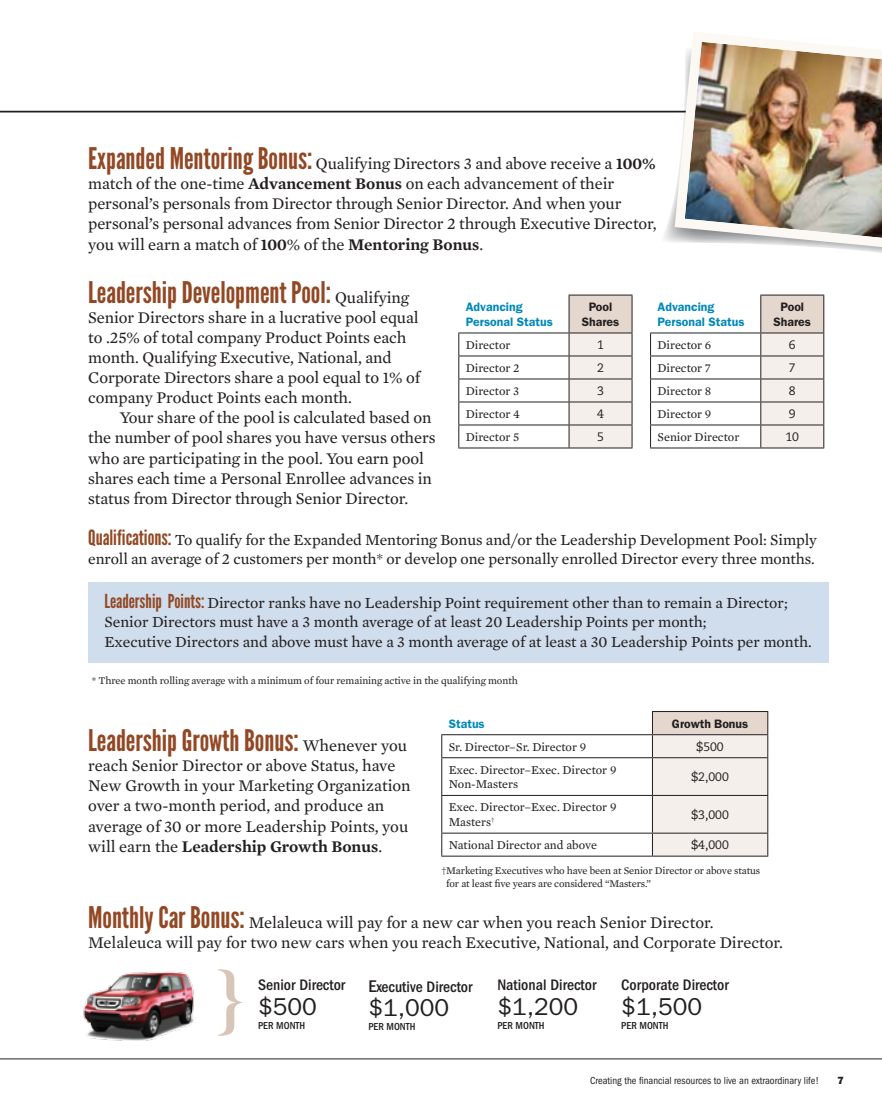
<style>
.page{position:relative;width:882px;height:1103px;background:#fff}
.page>*{position:absolute;margin:0;border:0;box-sizing:border-box;transform-origin:0 0}
.t1{font:29.75px "League Gothic";color:#924824}
.t2{font:24.5px "Franklin Gothic";color:#231f20}
.t3{font:16.62px/20.1px "Mercury Text G2";letter-spacing:-.005em;color:#231f20}
.t4{font:15.75px/19.2px "Mercury Text G2";letter-spacing:-.005em;color:#231f20}
.t5{font:500 condensed 15.75px "Franklin Gothic";color:#231f20}
.t6{font:12.25px/14.7px "Mercury Text G2";color:#231f20}
.t7{font:600 12.25px/14.7px "Franklin Gothic";color:#0088ba}
.t8{font:12.25px "Caecilia";color:#231f20}
.t9{font:600 12.25px/14.7px "Franklin Gothic";color:#231f20;text-align:center}
.t10{font:10.5px/12.6px "Mercury Text G2";letter-spacing:-.01em;color:#231f20}
.t11{font:condensed 10.5px "Franklin Gothic";color:#231f20}
.t12{font:500 condensed 10.5px "Franklin Gothic";color:#231f20}
.t13{font:800 10.5px "Franklin Gothic";color:#231f20}
.s1{font-family:"League Gothic";font-size:29.75px;color:#924824}
.s2{font-weight:600}
.s3{font-family:"Mercury Text G2";font-size:16.62px;color:#231f20}
.s4{font-family:"League Gothic";font-size:21px;color:#924824}
.s5{font-family:"League Gothic";font-size:19.25px;color:#924824}
.s6{font-size:17.5px}
</style>
<div class="page">
<hr style="left:0;top:1058px;width:882px;height:1px;background:#231f20">
<div style="left:88px;top:581px;width:741px;height:81px;background:#d0ddec"></div>
<svg style="left:218px;top:969px;width:25px;height:66px"></svg>
<div style="left:569px;top:295px;width:63px;height:38px;background:#e4d7cd"></div>
<hr style="left:569px;top:295px;width:63px;height:1px;background:#231f20">
<hr style="left:569px;top:295px;width:1px;height:37px;background:#231f20">
<hr style="left:632px;top:295px;width:1px;height:37px;background:#231f20">
<hr style="left:458px;top:332px;width:111px;height:1px;background:#231f20">
<hr style="left:569px;top:332px;width:63px;height:1px;background:#231f20">
<svg style="left:458px;top:333px;width:175px;height:115px"></svg>
<hr style="left:458px;top:447px;width:111px;height:1px;background:#231f20">
<hr style="left:569px;top:447px;width:63px;height:1px;background:#231f20">
<div style="left:761px;top:295px;width:63px;height:38px;background:#e4d7cd"></div>
<hr style="left:760px;top:295px;width:64px;height:1px;background:#231f20">
<hr style="left:760px;top:295px;width:1px;height:37px;background:#231f20">
<hr style="left:823px;top:295px;width:1px;height:37px;background:#231f20">
<hr style="left:650px;top:332px;width:111px;height:1px;background:#231f20">
<hr style="left:761px;top:332px;width:63px;height:1px;background:#231f20">
<svg style="left:650px;top:333px;width:174px;height:114px"></svg>
<hr style="left:650px;top:447px;width:111px;height:1px;background:#231f20">
<hr style="left:761px;top:447px;width:63px;height:1px;background:#231f20">
<hr style="left:652px;top:711px;width:116px;height:1px;background:#231f20">
<svg style="left:441px;top:712px;width:327px;height:143px"></svg>
<hr style="left:441px;top:855px;width:211px;height:1px;background:#231f20">
<hr style="left:652px;top:855px;width:116px;height:1px;background:#231f20">
<img style="left:83px;top:971px;width:113px;height:70px">
<hr style="left:0;top:111px;width:882px;height:1px;background:#231f20">
<img style="left:670px;top:41px;width:212px;height:212px">
<p class="t3" style="left:88px;top:153px;width:570px"><span class="s1">Expanded Mentoring Bonus:</span> Qualifying Directors 3 and above receive a <span class="s2">100% </span>match of the one-time <span class="s2">Advancement Bonus</span> on each advancement of their personal’s personals from Director through Senior Director. And when your personal’s personal advances from Senior Director 2 through Executive Director, you will earn a match of <span class="s2">100</span>% of the <span class="s2">Mentoring Bonus</span>.</p>
<h1 class="t1" style="left:88px;top:274px;width:322px">Leadership Development Pool: <span class="s3">Qualifying</span></h1>
<p class="t3" style="left:88px;top:307px;width:334px">Senior Directors share in a lucrative pool equal to .25% of total company Product Points each month. Qualifying Executive, National, and Corporate Directors share a pool equal to 1% of company Product Points each month.</p>
<p class="t3" style="left:88px;top:408px;width:349px;text-indent:32px">Your share of the pool is calculated based on the number of pool shares you have versus others who are participating in the pool. You earn pool shares each time a Personal Enrollee advances in status from Director through Senior Director.</p>
<p class="t4" style="left:88px;top:530px;width:730px"><span class="s4">Qualifications:</span> To qualify for the Expanded Mentoring Bonus and/or the Leadership Development Pool: Simply enroll an average of 2 customers per month* or develop one personally enrolled Director every three months.</p>
<p class="t7" style="left:466px;top:300px;width:89px">Advancing<br>Personal Status</p>
<p class="t9" style="left:582px;top:300px;width:39px">Pool<br>Shares</p>
<p class="t6" style="left:466px;top:337px;width:46px">Director</p>
<p class="t8" style="left:597px;top:337px;width:8px">1</p>
<p class="t6" style="left:466px;top:360px;width:55px">Director 2</p>
<p class="t8" style="left:597px;top:360px;width:8px">2</p>
<p class="t6" style="left:466px;top:383px;width:55px">Director 3</p>
<p class="t8" style="left:597px;top:383px;width:8px">3</p>
<p class="t6" style="left:466px;top:406px;width:56px">Director 4</p>
<p class="t8" style="left:597px;top:406px;width:8px">4</p>
<p class="t6" style="left:466px;top:429px;width:55px">Director 5</p>
<p class="t8" style="left:597px;top:429px;width:8px">5</p>
<p class="t7" style="left:658px;top:300px;width:89px">Advancing<br>Personal Status</p>
<p class="t9" style="left:774px;top:300px;width:39px">Pool<br>Shares</p>
<p class="t6" style="left:658px;top:337px;width:55px">Director 6</p>
<p class="t8" style="left:789px;top:337px;width:8px">6</p>
<p class="t6" style="left:658px;top:360px;width:55px">Director 7</p>
<p class="t8" style="left:789px;top:360px;width:8px">7</p>
<p class="t6" style="left:658px;top:383px;width:55px">Director 8</p>
<p class="t8" style="left:789px;top:383px;width:8px">8</p>
<p class="t6" style="left:658px;top:406px;width:55px">Director 9</p>
<p class="t8" style="left:789px;top:406px;width:8px">9</p>
<p class="t6" style="left:658px;top:429px;width:83px">Senior Director</p>
<p class="t8" style="left:785px;top:429px;width:15px">10</p>
<p class="t4" style="left:104px;top:593px;width:709px"><span class="s5">Leadership Points:</span> Director ranks have no Leadership Point requirement other than to remain a Director;<br>Senior Directors must have a 3 month average of at least 20 Leadership Points per month;<br>Executive Directors and above must have a 3 month average of at least a 30 Leadership Points per month.</p>
<p class="t10" style="left:92px;top:674px;width:428px">* Three month rolling average with a minimum of four remaining active in the qualifying month</p>
<h1 class="t1" style="left:88px;top:722px;width:320px">Leadership Growth Bonus: <span class="s3">Whenever you</span></h1>
<p class="t3" style="left:88px;top:755px;width:324px">reach Senior Director or above Status, have New Growth in your Marketing Organization over a two-month period, and produce an average of 30 or more Leadership Points, you will earn the <span class="s2">Leadership Growth Bonus</span>.</p>
<p class="t7" style="left:449px;top:716px;width:38px">Status</p>
<p class="t9" style="left:672px;top:716px;width:78px">Growth Bonus</p>
<p class="t6" style="left:449px;top:739px;width:139px">Sr. Director–Sr. Director 9</p>
<p class="t8" style="left:697px;top:739px;width:29px">$500</p>
<p class="t6" style="left:449px;top:762px;width:169px">Exec. Director–Exec. Director 9<br>Non-Masters</p>
<p class="t8" style="left:691px;top:769px;width:39px">$2,000</p>
<p class="t6" style="left:449px;top:800px;width:169px">Exec. Director–Exec. Director 9<br>Masters<sup>†</sup></p>
<p class="t8" style="left:691px;top:807px;width:39px">$3,000</p>
<p class="t6" style="left:449px;top:837px;width:150px">National Director and above</p>
<p class="t8" style="left:691px;top:837px;width:39px">$4,000</p>
<p class="t10" style="left:446px;top:864px;width:316px;text-indent:-5px">†Marketing Executives who have been at Senior Director or above status for at least five years are considered “Masters.”</p>
<p class="t3" style="left:88px;top:912px;width:696px"><span class="s1">Monthly Car Bonus:</span> Melaleuca will pay for a new car when you reach Senior Director.<br>Melaleuca will pay for two new cars when you reach Executive, National, and Corporate Director.</p>
<p class="t5" style="left:258px;top:976px;width:89px">Senior Director</p>
<h2 class="t2" style="left:258px;top:992px;width:60px">$500</h2>
<p class="t12" style="left:258px;top:1019px;width:49px">PER MONTH</p>
<p class="t5" style="left:368px;top:977px;width:106px"><span class="s6">E</span>xecutive Director</p>
<h2 class="t2" style="left:368px;top:993px;width:82px">$1,000</h2>
<p class="t12" style="left:368px;top:1020px;width:49px">PER MONTH</p>
<p class="t5" style="left:497px;top:976px;width:100px">National Director</p>
<h2 class="t2" style="left:497px;top:992px;width:82px">$1,200</h2>
<p class="t12" style="left:497px;top:1019px;width:49px">PER MONTH</p>
<p class="t5" style="left:621px;top:976px;width:109px">Corporate Director</p>
<h2 class="t2" style="left:621px;top:992px;width:82px">$1,500</h2>
<p class="t12" style="left:621px;top:1019px;width:49px">PER MONTH</p>
<p class="t11" style="left:590px;top:1074px;width:230px">Creating the financial resources to live an extraordinary life!</p>
<p class="t13" style="left:837px;top:1074px;width:8px">7</p>
</div>
